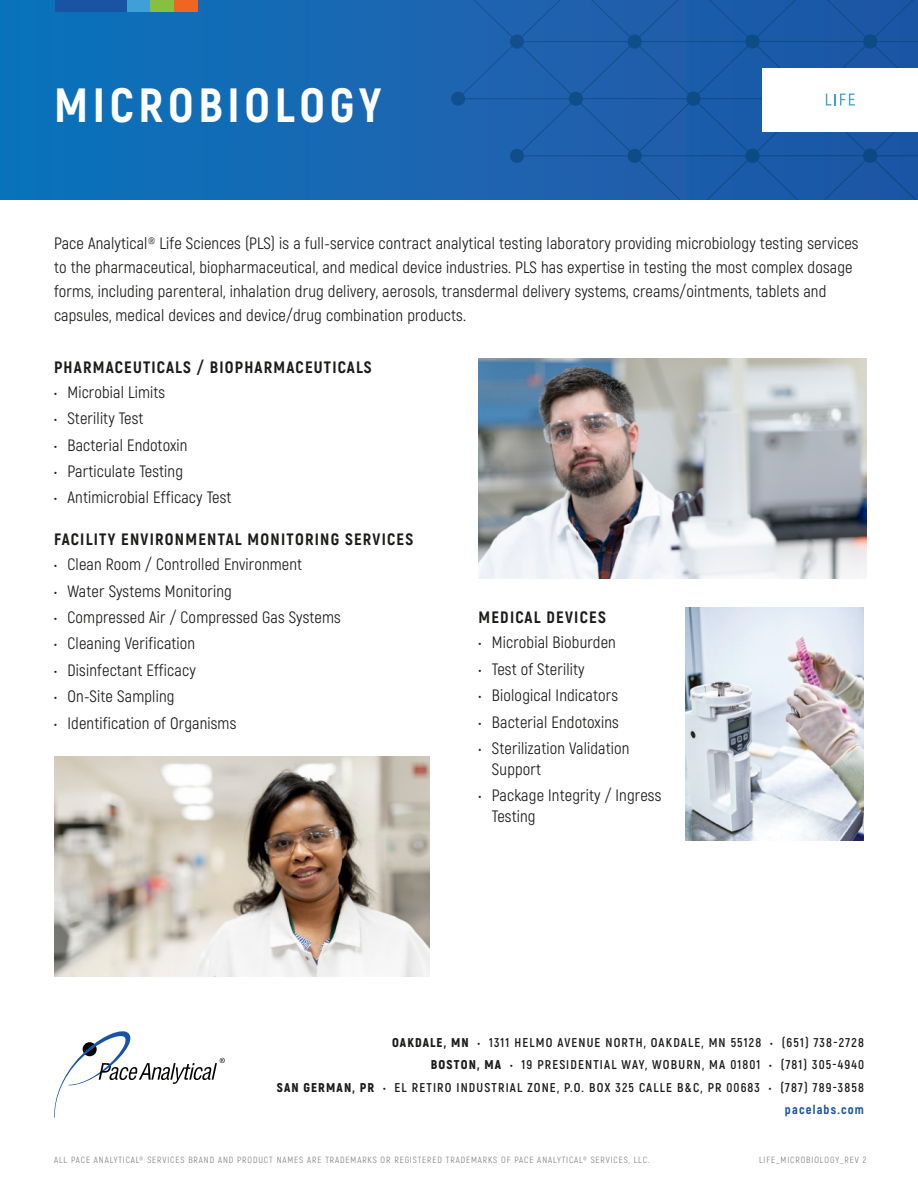
<style>
.page{position:relative;width:918px;height:1188px;background:#fff}
.page>*{position:absolute;margin:0;border:0;box-sizing:border-box;transform-origin:0 0}
.t1{font:800 48px "Akrobat";letter-spacing:.1em;color:#fff}
.Body_text{font:16.5px/24px "Akrobat";letter-spacing:.01em;color:#1b1b1a}
.Subheader{font:800 16.5px "Akrobat";letter-spacing:.075em;color:#1b1b1a}
.t2{font:700 12.75px "Akrobat";letter-spacing:.09em;color:#1b1b1a}
.t3{font:800 12.75px "Akrobat";letter-spacing:.09em;color:#1954a4}
.t4{font:9px "Akrobat";letter-spacing:.1em;color:#808180}
.s1{font-weight:900}
</style>
<div class="page">
<div style="left:0;top:0;width:918px;height:200px;background:#126cb6"></div>
<div style="left:451px;top:0;width:467px;height:200px;background:#1e5dab"></div>
<div style="left:763px;top:68px;width:155px;height:63px;background:#fff"></div>
<svg style="left:826px;top:94px;width:29px;height:11px"></svg>
<div style="left:56px;top:0;width:71px;height:12px;background:#1954a4"></div>
<div style="left:127px;top:0;width:24px;height:12px;background:#419fd8"></div>
<div style="left:174px;top:0;width:24px;height:12px;background:#ef6622"></div>
<div style="left:151px;top:0;width:23px;height:12px;background:#87bf3f"></div>
<svg style="left:54px;top:1031px;width:171px;height:87px"></svg>
<img style="left:478px;top:359px;width:388px;height:220px">
<img style="left:54px;top:756px;width:375px;height:220px">
<img style="left:686px;top:608px;width:178px;height:232px">
<p class="t1" style="left:54px;top:75px;width:329px">MICROBIOLOGY</p>
<p class="Body_text" style="left:54px;top:231px;width:806px">Pace Analytical® Life Sciences (PLS) is a full-service contract analytical testing laboratory providing microbiology testing services to the pharmaceutical, biopharmaceutical, and medical device industries. PLS has expertise in testing the most complex dosage forms, including parenteral, inhalation drug delivery, aerosols, transdermal delivery systems, creams/ointments, tablets and capsules, medical devices and device/drug combination products.</p>
<p class="Subheader" style="left:54px;top:356px;width:319px">PHARMACEUTICALS / BIOPHARMACEUTICALS</p>
<p class="Body_text" style="left:54px;top:380px;width:113px">• Microbial Limits</p>
<p class="Body_text" style="left:54px;top:406px;width:91px">• Sterility Test</p>
<p class="Body_text" style="left:54px;top:433px;width:135px">• Bacterial Endotoxin</p>
<p class="Body_text" style="left:54px;top:459px;width:131px">• Particulate Testing</p>
<p class="Body_text" style="left:54px;top:486px;width:179px">• Antimicrobial Efficacy Test</p>
<p class="Subheader" style="left:54px;top:529px;width:361px">FACILITY ENVIRONMENTAL MONITORING SERVICES</p>
<p class="Body_text" style="left:54px;top:552px;width:250px">• Clean Room / Controlled Environment</p>
<p class="Body_text" style="left:54px;top:579px;width:179px">• Water Systems Monitoring</p>
<p class="Body_text" style="left:54px;top:605px;width:288px">• Compressed Air / Compressed Gas Systems</p>
<p class="Body_text" style="left:54px;top:632px;width:143px">• Cleaning Verification</p>
<p class="Body_text" style="left:54px;top:658px;width:143px">• Disinfectant Efficacy</p>
<p class="Body_text" style="left:54px;top:684px;width:122px">• On-Site Sampling</p>
<p class="Body_text" style="left:54px;top:711px;width:184px">• Identification of Organisms</p>
<p class="Subheader" style="left:478px;top:607px;width:129px">MEDICAL DEVICES</p>
<p class="Body_text" style="left:478px;top:631px;width:139px">• Microbial Bioburden</p>
<p class="Body_text" style="left:478px;top:657px;width:108px">• Test of Sterility</p>
<p class="Body_text" style="left:478px;top:683px;width:141px">• Biological Indicators</p>
<p class="Body_text" style="left:478px;top:710px;width:142px">• Bacterial Endotoxins</p>
<p class="Body_text" style="left:492px;top:738px;width:139px;line-height:21px;text-indent:-14px">• Sterilization Validation<br>Support</p>
<p class="Body_text" style="left:492px;top:785px;width:171px;line-height:21px;text-indent:-14px">• Package Integrity / Ingress<br>Testing</p>
<p class="t2" style="left:392px;top:1034px;width:473px"><span class="s1">OAKDALE, MN</span> • 1311 HELMO AVENUE NORTH, OAKDALE, MN 55128 • (651) 738-2728</p>
<p class="t2" style="left:431px;top:1057px;width:435px"><span class="s1">BOSTON, MA</span> • 19 PRESIDENTIAL WAY, WOBURN, MA 01801 • (781) 305-4940</p>
<p class="t2" style="left:277px;top:1079px;width:589px"><span class="s1">SAN GERMAN, PR</span> • EL RETIRO INDUSTRIAL ZONE, P.O. BOX 325 CALLE B&amp;C, PR 00683 • (787) 789-3858</p>
<p class="t3" style="left:785px;top:1102px;width:81px">pacelabs.com</p>
<p class="t4" style="left:54px;top:1155px;width:597px">ALL PACE ANALYTICAL® SERVICES BRAND AND PRODUCT NAMES ARE TRADEMARKS OR REGISTERED TRADEMARKS OF PACE ANALYTICAL® SERVICES, LLC.</p>
<p class="t4" style="left:759px;top:1155px;width:109px">LIFE_MICROBIOLOGY_REV 2</p>
</div>
